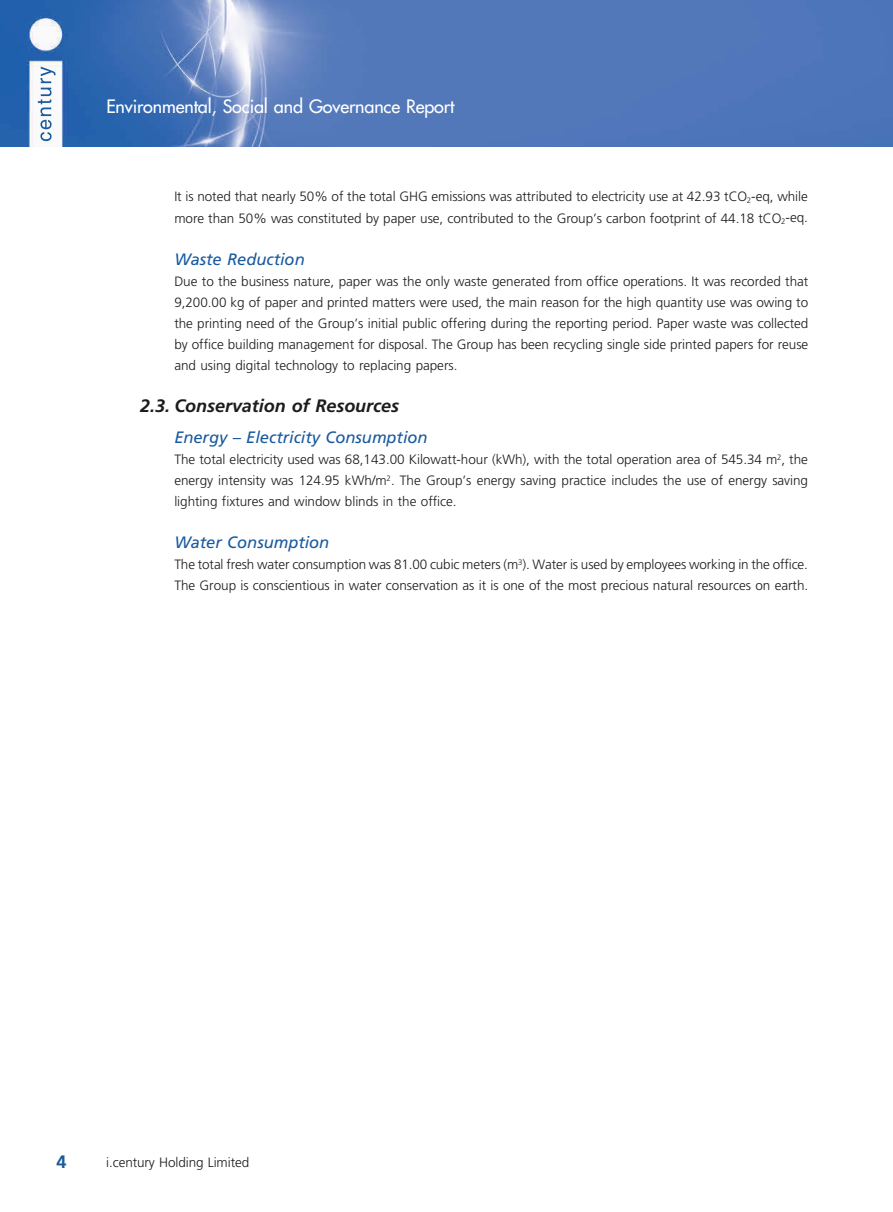
<style>
.page{position:relative;width:893px;height:1212px;background:#fff}
.page>*{position:absolute;margin:0;border:0;box-sizing:border-box;transform-origin:0 0}
.t1{font:500 18px "Futura Std";letter-spacing:-.01em;color:#fff}
.t2{font:italic 700 18px "Frutiger LT Std";letter-spacing:-.005em;color:#1c1c1b}
.t3{font:700 18px "Frutiger LT Std";color:#195a9f}
.t4{font:italic 16.5px "Frutiger LT Std";letter-spacing:-.005em;color:#195a9f}
.t5{font:300 13.5px/21px "Frutiger LT Std";letter-spacing:-.005em;color:#1c1c1b}
</style>
<div class="page">
<img style="left:0;top:0;width:893px;height:146px">
<svg style="left:38px;top:67px;width:18px;height:74px"></svg>
<h1 class="t1" style="left:106px;top:95px;width:349px">Environmental, Social and Governance Report</h1>
<p class="t5" style="left:174px;top:187px;width:635px">It is noted that nearly 50% of the total GHG emissions was attributed to electricity use at 42.93 tCO<sub>2</sub>-eq, while more than 50% was constituted by paper use, contributed to the Group’s carbon footprint of 44.18 tCO<sub>2</sub>-eq.</p>
<p class="t4" style="left:174px;top:249px;width:132px">Waste Reduction</p>
<p class="t5" style="left:174px;top:271px;width:636px;text-align:justify">Due to the business nature, paper was the only waste generated from office operations. It was recorded that 9,200.00 kg of paper and printed matters were used, the main reason for the high quantity use was owing to the printing need of the Group’s initial public offering during the reporting period. Paper waste was collected by office building management for disposal. The Group has been recycling single side printed papers for reuse and using digital technology to replacing papers.</p>
<h1 class="t2" style="left:140px;top:395px;width:260px">2.3. Conservation of Resources</h1>
<p class="t4" style="left:174px;top:428px;width:255px">Energy – Electricity Consumption</p>
<p class="t5" style="left:174px;top:449px;width:635px;text-align:justify">The total electricity used was 68,143.00 Kilowatt-hour (kWh), with the total operation area of 545.34 m<sup>2</sup>, the energy intensity was 124.95 kWh/m<sup>2</sup>. The Group’s energy saving practice includes the use of energy saving lighting fixtures and window blinds in the office.</p>
<p class="t4" style="left:174px;top:533px;width:157px">Water Consumption</p>
<p class="t5" style="left:174px;top:554px;width:635px">The total fresh water consumption was 81.00 cubic meters (m<sup>3</sup>). Water is used by employees working in the office.<br>The Group is conscientious in water conservation as it is one of the most precious natural resources on earth.</p>
<h1 class="t3" style="left:57px;top:1151px;width:12px">4</h1>
<p class="t5" style="left:106px;top:1152px;width:144px">i.century Holding Limited</p>
</div>
